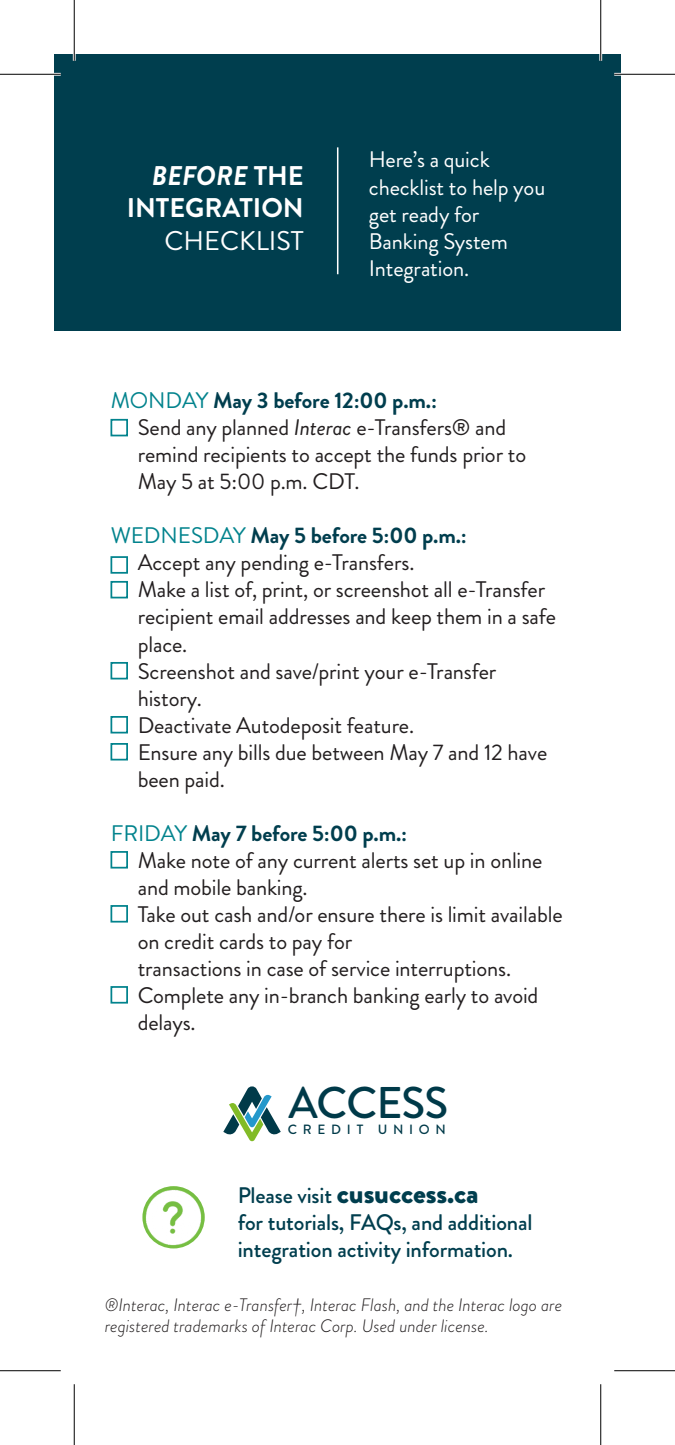
<style>
.page{position:relative;width:675px;height:1445px;background:#fff}
.page>*{position:absolute;margin:0;border:0;box-sizing:border-box;transform-origin:0 0}
.t1{font:500 44.32px "Brandon Grotesque";letter-spacing:-.02em;color:#003a49}
.t2{font:900 29.25px "Brandon Grotesque";letter-spacing:-.005em;color:#003e4e}
.t3{font:700 27px/32.4px "Brandon Grotesque";color:#fff;text-align:right}
.t4{font:27px "Brandon Grotesque";color:#fff}
.t5{font:22.5px/27px "Brandon Grotesque";letter-spacing:-.005em;color:#231f20}
.t6{font:22.5px/27px "Brandon Grotesque";letter-spacing:-.005em;color:#fff}
.t7{font:500 22.5px/27px "Brandon Grotesque";letter-spacing:-.005em;color:#003e4e}
.t8{font:italic 300 18px/21.6px "Brandon Grotesque";color:#231f20}
.t9{font:500 13.5px "Brandon Grotesque";letter-spacing:.425em;color:#003a49}
.s1{font-style:italic}
.s2{color:#02838d}
.s3{font-weight:700;color:#003e4e}
.s4{font-weight:500;font-size:22.5px}
</style>
<div class="page">
<div style="left:54px;top:54px;width:567px;height:277px;background:#003e4e"></div>
<div style="left:110px;top:419px;width:18px;height:17px;border:2px solid #02838d"></div>
<div style="left:110px;top:556px;width:18px;height:18px;border:2px solid #02838d"></div>
<div style="left:110px;top:581px;width:18px;height:17px;border:2px solid #02838d"></div>
<div style="left:110px;top:662px;width:18px;height:17px;border:2px solid #02838d"></div>
<div style="left:110px;top:716px;width:18px;height:17px;border:2px solid #02838d"></div>
<div style="left:110px;top:743px;width:18px;height:17px;border:2px solid #02838d"></div>
<div style="left:110px;top:851px;width:18px;height:17px;border:2px solid #02838d"></div>
<div style="left:110px;top:905px;width:18px;height:17px;border:2px solid #02838d"></div>
<div style="left:110px;top:986px;width:18px;height:17px;border:2px solid #02838d"></div>
<hr style="left:337px;top:147px;width:1px;height:127px;background:#fff">
<svg style="left:223px;top:1086px;width:58px;height:55px"></svg>
<img style="left:142px;top:1186px;width:63px;height:62px;border-radius:31px">
<hr style="left:0;top:73px;width:61px;height:3px;background:#fff">
<hr style="left:614px;top:73px;width:61px;height:3px;background:#fff">
<hr style="left:73px;top:0;width:3px;height:61px;background:#fff">
<hr style="left:599px;top:0;width:3px;height:61px;background:#fff">
<hr style="left:0;top:74px;width:61px;height:1px;background:#000">
<hr style="left:614px;top:74px;width:61px;height:1px;background:#000">
<hr style="left:0;top:1370px;width:61px;height:1px;background:#000">
<hr style="left:614px;top:1370px;width:61px;height:1px;background:#000">
<hr style="left:74px;top:0;width:1px;height:61px;background:#000">
<hr style="left:74px;top:1384px;width:1px;height:60px;background:#000">
<hr style="left:600px;top:0;width:1px;height:61px;background:#000">
<hr style="left:600px;top:1384px;width:1px;height:60px;background:#000">
<p class="t3" style="left:127px;top:160px;width:179px"><span class="s1">BEFORE</span> THE<br>INTEGRATION</p>
<p class="t4" style="left:164px;top:222px;width:141px">CHECKLIST</p>
<p class="t6" style="left:369px;top:147px;width:178px">Here’s a quick checklist to help you get ready for<br>Banking System<br>Integration.</p>
<p class="t5" style="left:138px;top:387px;width:390px;text-indent:-27px"><span class="s2">MONDAY</span> <span class="s3">May 3 before 12:00 p.m.:<br></span>Send any planned <span class="s1">Interac</span> e-Transfers® and remind recipients to accept the funds prior to May 5 at 5:00 p.m. CDT.</p>
<p class="t5" style="left:138px;top:522px;width:420px;text-indent:-27px"><span class="s2">WEDNESDAY</span> <span class="s3">May 5 before 5:00 p.m.:<br></span>Accept any pending e-Transfers.<br>Make a list of, print, or screenshot all e-Transfer recipient email addresses and keep them in a safe place.<br>Screenshot and save/print your e-Transfer history.<br>Deactivate Autodeposit feature.<br>Ensure any bills due between May 7 and 12 have been paid.</p>
<p class="t5" style="left:138px;top:819px;width:426px;text-indent:-27px"><span class="s2">FRIDAY</span> <span class="s3">May 7 before 5:00 p.m.:<br></span>Make note of any current alerts set up in online and mobile banking.<br>Take out cash and/or ensure there is limit available on credit cards to pay for<br>transactions in case of service interruptions.<br>Complete any in-branch banking early to avoid delays.</p>
<h1 class="t1" style="left:288px;top:1072px;width:162px">ACCESS</h1>
<p class="t9" style="left:288px;top:1120px;width:160px">CREDIT UNION</p>
<h2 class="t2" style="left:238px;top:1171px;width:243px"><span class="s4">Please visit</span> cusuccess.ca</h2>
<p class="t7" style="left:238px;top:1208px;width:296px">for tutorials, FAQs, and additional integration activity information.</p>
<p class="t8" style="left:105px;top:1293px;width:459px">®Interac, Interac e-Transfer†, Interac Flash, and the Interac logo are registered trademarks of Interac Corp. Used under license.</p>
</div>
